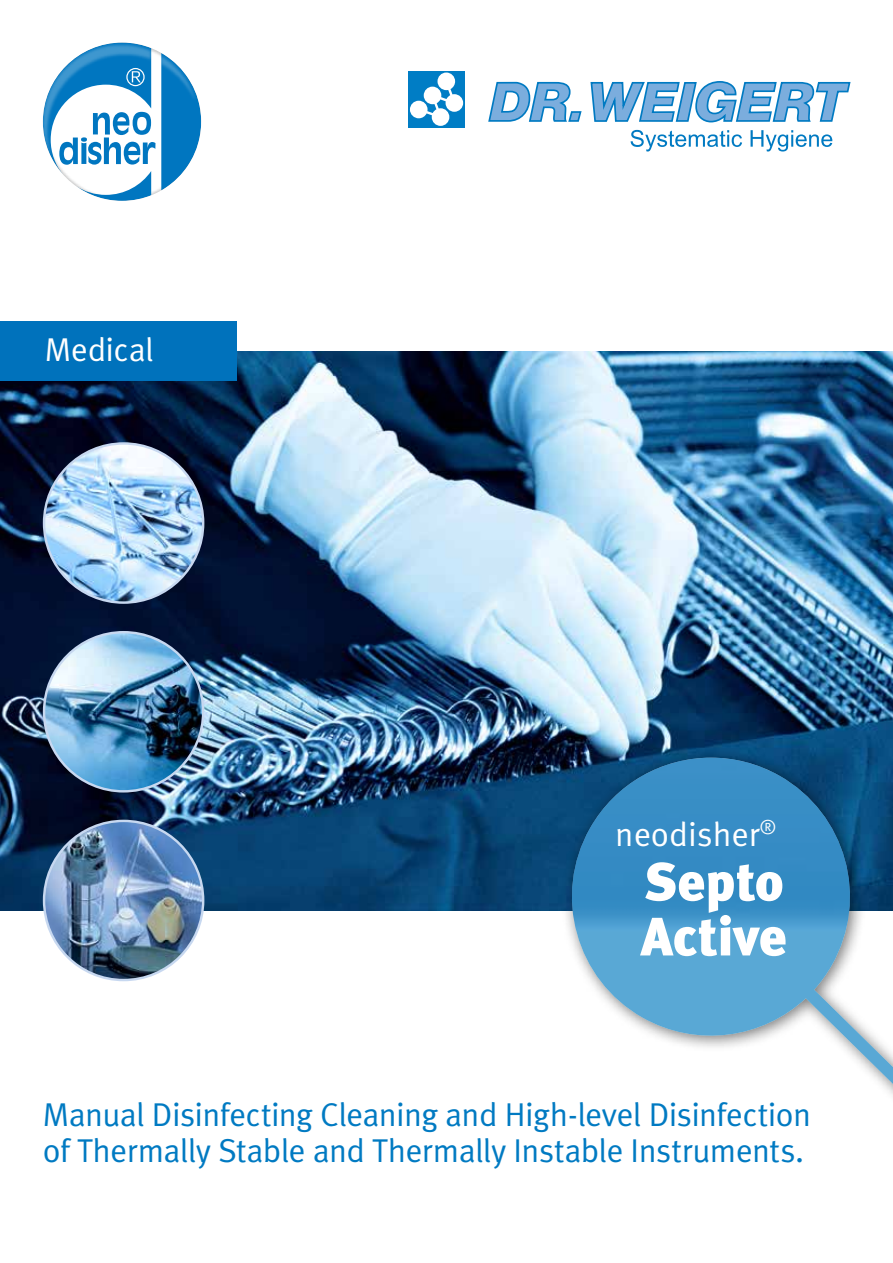
<style>
.page{position:relative;width:893px;height:1263px;background:#fff}
.page>*{position:absolute;margin:0;border:0;box-sizing:border-box;transform-origin:0 0}
.t1{font:54px/54.9px "Meta Black LF";color:#fff}
.t2{font:33.75px "Meta Normal LF";color:#fff}
.t3{font:33px/36px "Meta Normal LF";letter-spacing:-.02em;color:#007ac2}
.t4{font:33px "Meta Normal LF";letter-spacing:-.01em;color:#fff}
</style>
<div class="page">
<img style="left:0;top:352px;width:893px;height:558px">
<svg style="left:552px;top:738px;width:341px;height:357px"></svg>
<img style="left:44px;top:443px;width:159px;height:160px;border-radius:80px">
<img style="left:44px;top:632px;width:159px;height:159px;border-radius:80px">
<img style="left:44px;top:821px;width:159px;height:159px;border-radius:80px">
<svg style="left:161px;top:116px;width:40px;height:74px"></svg>
<img style="left:168px;top:57px;width:33px;height:59px">
<img style="left:155px;top:50px;width:13px;height:121px">
<svg style="left:43px;top:43px;width:112px;height:158px"></svg>
<div style="left:408px;top:71px;width:57px;height:57px;background:#007dc5"></div>
<svg style="left:410px;top:72px;width:53px;height:54px"></svg>
<svg style="left:488px;top:81px;width:94px;height:41px"></svg>
<svg style="left:590px;top:81px;width:260px;height:42px"></svg>
<svg style="left:631px;top:130px;width:111px;height:22px"></svg>
<svg style="left:750px;top:130px;width:82px;height:22px"></svg>
<div style="left:0;top:321px;width:236px;height:60px;background:#0072bc"></div>
<p class="t4" style="left:45px;top:330px;width:110px">Medical</p>
<p class="t2" style="left:615px;top:813px;width:163px">neodisher<sup>®</sup></p>
<h1 class="t1" style="left:641px;top:854px;width:148px">Septo<br>Active</h1>
<p class="t3" style="left:43px;top:1096px;width:770px">Manual Disinfecting Cleaning and High-level Disinfection of Thermally Stable and Thermally Instable Instruments.</p>
</div>
